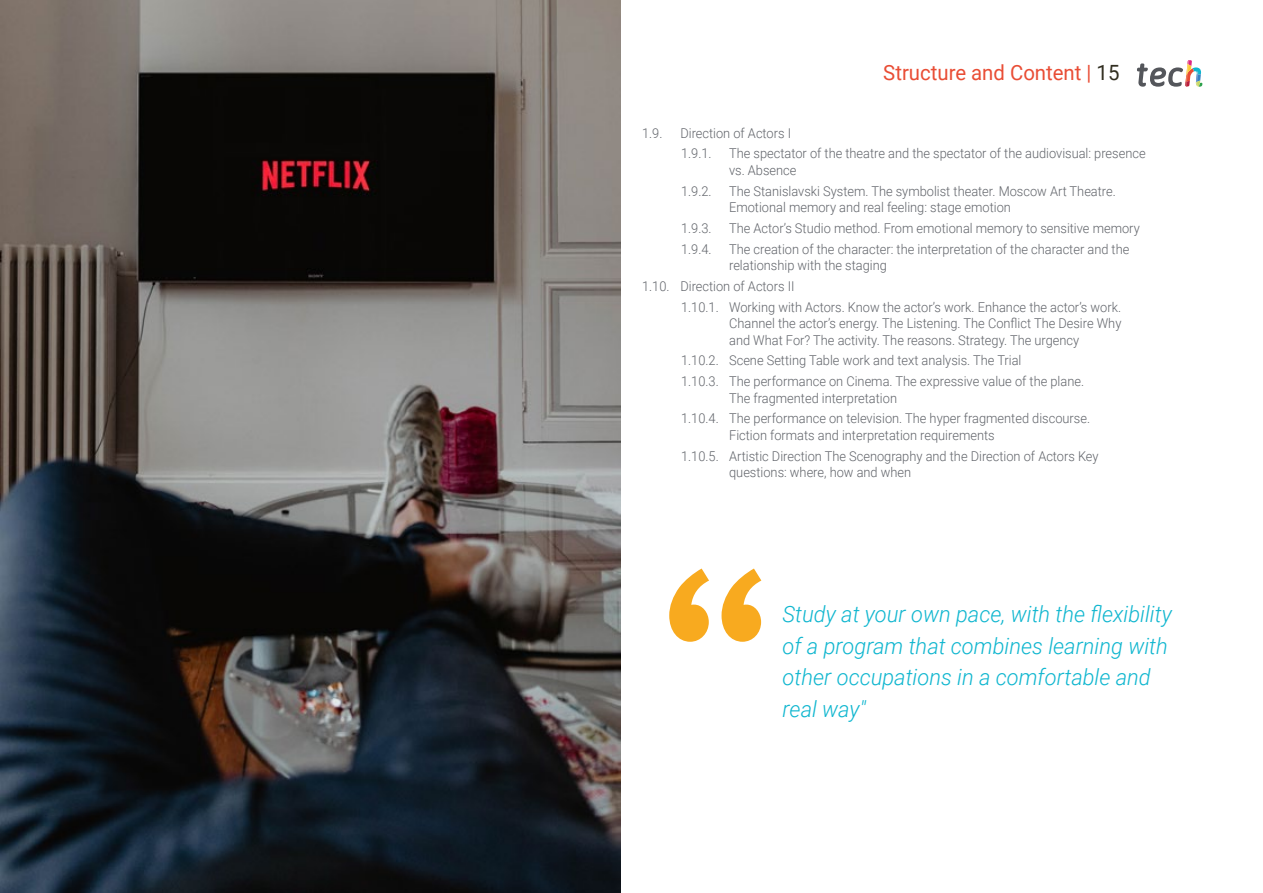
<style>
.page{position:relative;width:1263px;height:893px;background:#fff}
.page>*{position:absolute;margin:0;border:0;box-sizing:border-box;transform-origin:0 0}
.t1{font:italic 300 22.5px/31.5px "Roboto";color:#0fb6cf}
.t2{font:21px "Roboto";color:#e94d35}
.t3{font:300 13.5px/20.7px "Roboto";color:#61646a;scale:.95 1}
.s1{color:#312e20}
</style>
<div class="page">
<img style="left:0;top:0;width:621px;height:893px">
<svg style="left:1137px;top:60px;width:65px;height:27px"></svg>
<svg style="left:669px;top:568px;width:92px;height:74px"></svg>
<h2 class="t2" style="left:883px;top:57px;width:238px">Structure and Content | <span class="s1">15</span></h2>
<p class="t3" style="left:642px;top:122px;width:23px">1.9.</p>
<p class="t3" style="left:680px;top:122px;width:118px">Direction of Actors I<br>1.9.1.</p>
<p class="t3" style="left:729px;top:145px;width:440px;line-height:16.5px">The spectator of the theatre and the spectator of the audiovisual: presence vs. Absence</p>
<p class="t3" style="left:681px;top:180px;width:34px">1.9.2.</p>
<p class="t3" style="left:729px;top:182px;width:409px;line-height:16.5px">The Stanislavski System. The symbolist theater. Moscow Art Theatre.<br>Emotional memory and real feeling: stage emotion</p>
<p class="t3" style="left:681px;top:217px;width:34px">1.9.3.</p>
<p class="t3" style="left:729px;top:217px;width:434px">The Actor’s Studio method. From emotional memory to sensitive memory</p>
<p class="t3" style="left:681px;top:238px;width:34px">1.9.4.</p>
<p class="t3" style="left:729px;top:240px;width:423px;line-height:16.5px">The creation of the character: the interpretation of the character and the relationship with the staging</p>
<p class="t3" style="left:681px;top:275px;width:465px;text-indent:-39px">1.10. Direction of Actors II<br>1.10.1. Working with Actors. Know the actor’s work. Enhance the actor’s work.</p>
<p class="t3" style="left:729px;top:315px;width:414px;line-height:16.5px">Channel the actor’s energy. The Listening. The Conflict The Desire Why and What For? The activity. The reasons. Strategy. The urgency</p>
<p class="t3" style="left:681px;top:350px;width:426px">1.10.2. Scene Setting Table work and text analysis. The Trial<br>1.10.3. The performance on Cinema. The expressive value of the plane.</p>
<p class="t3" style="left:681px;top:387px;width:432px;text-indent:48px">The fragmented interpretation<br>1.10.4. The performance on television. The hyper fragmented discourse.</p>
<p class="t3" style="left:681px;top:424px;width:441px;text-indent:48px">Fiction formats and interpretation requirements<br>1.10.5. Artistic Direction The Scenography and the Direction of Actors Key</p>
<p class="t3" style="left:729px;top:462px;width:193px">questions: where, how and when</p>
<h1 class="t1" style="left:783px;top:597px;width:391px">Study at your own pace, with the flexibility of a program that combines learning with other occupations in a comfortable and real way"</h1>
</div>
